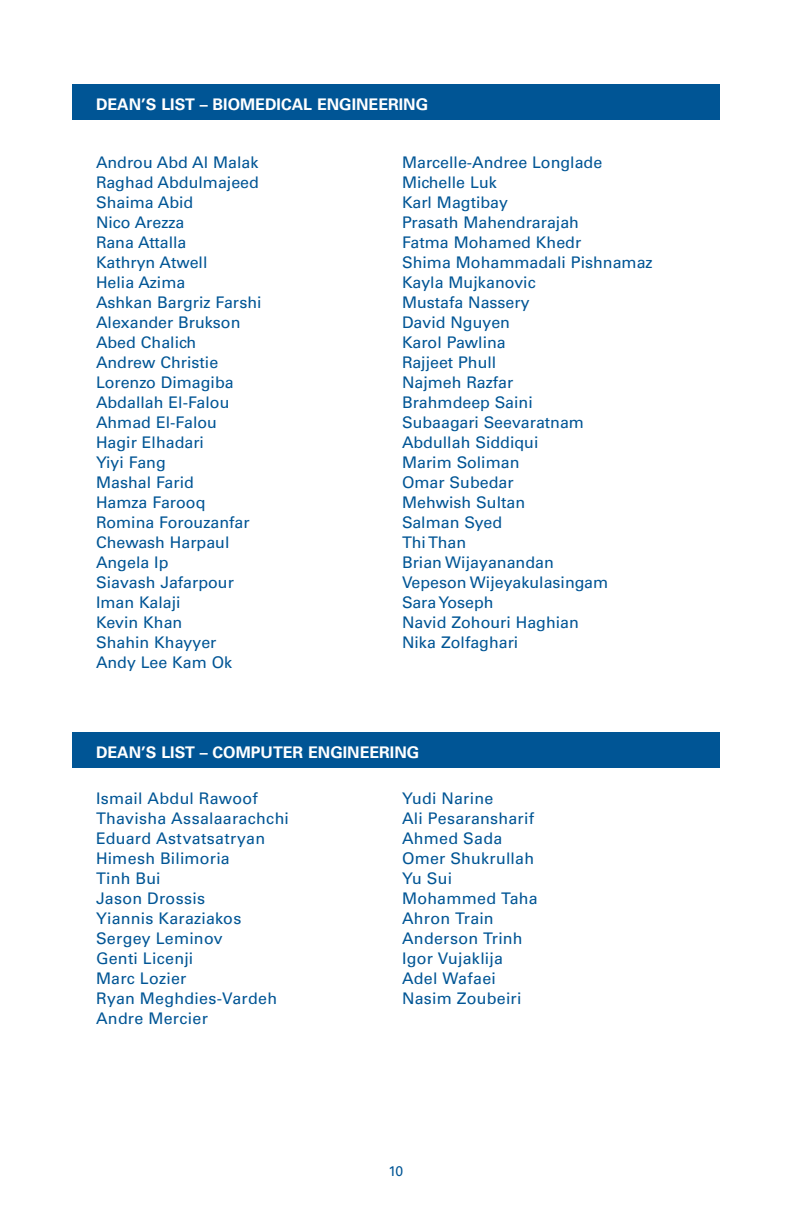
<style>
.page{position:relative;width:792px;height:1224px;background:#fff}
.page>*{position:absolute;margin:0;border:0;box-sizing:border-box;transform-origin:0 0}
.text_arch{font:16px "Univers LT Std";color:#005595}
.text_arch-2{font:16px "Univers LT Std";letter-spacing:.02em;color:#005595}
.page_header{font:700 16px "Univers LT Std";color:#fff}
.t1{font:14px "Univers LT Std";color:#005595}
</style>
<div class="page">
<div style="left:72px;top:84px;width:648px;height:36px;background:#005595"></div>
<div style="left:72px;top:732px;width:648px;height:36px;background:#005595"></div>
<p class="page_header" style="left:96px;top:95px;width:334px">DEAN’S LIST – BIOMEDICAL ENGINEERING</p>
<p class="text_arch" style="left:96px;top:152px;width:164px">Androu Abd Al Malak</p>
<p class="text_arch" style="left:96px;top:172px;width:164px">Raghad Abdulmajeed</p>
<p class="text_arch" style="left:96px;top:192px;width:99px">Shaima Abid</p>
<p class="text_arch" style="left:96px;top:212px;width:90px">Nico Arezza</p>
<p class="text_arch" style="left:96px;top:232px;width:92px">Rana Attalla</p>
<p class="text_arch" style="left:96px;top:252px;width:113px">Kathryn Atwell</p>
<p class="text_arch" style="left:96px;top:272px;width:91px">Helia Azima</p>
<p class="text_arch" style="left:96px;top:292px;width:167px">Ashkan Bargriz Farshi</p>
<p class="text_arch" style="left:96px;top:312px;width:146px">Alexander Brukson</p>
<p class="text_arch" style="left:96px;top:332px;width:102px">Abed Chalich</p>
<p class="text_arch" style="left:96px;top:352px;width:124px">Andrew Christie</p>
<p class="text_arch" style="left:96px;top:372px;width:139px">Lorenzo Dimagiba</p>
<p class="text_arch" style="left:96px;top:392px;width:135px">Abdallah El-Falou</p>
<p class="text_arch" style="left:96px;top:412px;width:123px">Ahmad El-Falou</p>
<p class="text_arch" style="left:96px;top:432px;width:110px">Hagir Elhadari</p>
<p class="text_arch" style="left:96px;top:452px;width:71px">Yiyi Fang</p>
<p class="text_arch" style="left:96px;top:472px;width:99px">Mashal Farid</p>
<p class="text_arch" style="left:96px;top:492px;width:111px">Hamza Farooq</p>
<p class="text_arch" style="left:96px;top:512px;width:155px">Romina Forouzanfar</p>
<p class="text_arch" style="left:96px;top:532px;width:135px">Chewash Harpaul</p>
<p class="text_arch" style="left:96px;top:552px;width:74px">Angela Ip</p>
<p class="text_arch" style="left:96px;top:572px;width:139px">Siavash Jafarpour</p>
<p class="text_arch" style="left:96px;top:592px;width:86px">Iman Kalaji</p>
<p class="text_arch" style="left:96px;top:612px;width:88px">Kevin Khan</p>
<p class="text_arch" style="left:96px;top:632px;width:122px">Shahin Khayyer</p>
<p class="text_arch" style="left:96px;top:652px;width:138px">Andy Lee Kam Ok</p>
<p class="text_arch" style="left:402px;top:152px;width:202px">Marcelle-Andree Longlade</p>
<p class="text_arch" style="left:402px;top:172px;width:96px">Michelle Luk</p>
<p class="text_arch" style="left:402px;top:192px;width:108px">Karl Magtibay</p>
<p class="text_arch" style="left:402px;top:212px;width:179px">Prasath Mahendrarajah</p>
<p class="text_arch" style="left:402px;top:232px;width:181px">Fatma Mohamed Khedr</p>
<p class="text_arch" style="left:402px;top:252px;width:252px">Shima Mohammadali Pishnamaz</p>
<p class="text_arch" style="left:402px;top:272px;width:135px">Kayla Mujkanovic</p>
<p class="text_arch" style="left:402px;top:292px;width:129px">Mustafa Nassery</p>
<p class="text_arch" style="left:402px;top:312px;width:110px">David Nguyen</p>
<p class="text_arch" style="left:402px;top:332px;width:105px">Karol Pawlina</p>
<p class="text_arch" style="left:402px;top:352px;width:96px">Rajjeet Phull</p>
<p class="text_arch" style="left:402px;top:372px;width:113px">Najmeh Razfar</p>
<p class="text_arch" style="left:402px;top:392px;width:132px">Brahmdeep Saini</p>
<p class="text_arch" style="left:402px;top:412px;width:184px">Subaagari Seevaratnam</p>
<p class="text_arch" style="left:402px;top:432px;width:138px">Abdullah Siddiqui</p>
<p class="text_arch" style="left:402px;top:452px;width:119px">Marim Soliman</p>
<p class="text_arch" style="left:402px;top:472px;width:113px">Omar Subedar</p>
<p class="text_arch" style="left:402px;top:492px;width:125px">Mehwish Sultan</p>
<p class="text_arch" style="left:402px;top:512px;width:102px">Salman Syed</p>
<p class="text_arch" style="left:402px;top:532px;width:66px">Thi Than</p>
<p class="text_arch" style="left:402px;top:552px;width:153px">Brian Wijayanandan</p>
<p class="text_arch" style="left:402px;top:572px;width:208px">Vepeson Wijeyakulasingam</p>
<p class="text_arch" style="left:402px;top:592px;width:93px">Sara Yoseph</p>
<p class="text_arch" style="left:402px;top:612px;width:178px">Navid Zohouri Haghian</p>
<p class="text_arch" style="left:402px;top:632px;width:118px">Nika Zolfaghari</p>
<p class="page_header" style="left:96px;top:743px;width:325px">DEAN’S LIST – COMPUTER ENGINEERING</p>
<p class="text_arch" style="left:96px;top:788px;width:163px">Ismail Abdul Rawoof</p>
<p class="text_arch-2" style="left:96px;top:808px;width:195px">Thavisha Assalaarachchi</p>
<p class="text_arch-2" style="left:96px;top:828px;width:171px">Eduard Astvatsatryan</p>
<p class="text_arch" style="left:96px;top:848px;width:135px">Himesh Bilimoria</p>
<p class="text_arch" style="left:96px;top:868px;width:66px">Tinh Bui</p>
<p class="text_arch-2" style="left:96px;top:888px;width:111px">Jason Drossis</p>
<p class="text_arch" style="left:96px;top:908px;width:147px">Yiannis Karaziakos</p>
<p class="text_arch" style="left:96px;top:928px;width:128px">Sergey Leminov</p>
<p class="text_arch" style="left:96px;top:948px;width:99px">Genti Licenji</p>
<p class="text_arch" style="left:96px;top:968px;width:92px">Marc Lozier</p>
<p class="text_arch" style="left:96px;top:988px;width:183px">Ryan Meghdies-Vardeh</p>
<p class="text_arch-2" style="left:96px;top:1008px;width:113px">Andre Mercier</p>
<p class="text_arch" style="left:402px;top:788px;width:93px">Yudi Narine</p>
<p class="text_arch-2" style="left:402px;top:808px;width:134px">Ali Pesaransharif</p>
<p class="text_arch-2" style="left:402px;top:828px;width:102px">Ahmed Sada</p>
<p class="text_arch" style="left:402px;top:848px;width:134px">Omer Shukrullah</p>
<p class="text_arch" style="left:402px;top:868px;width:52px">Yu Sui</p>
<p class="text_arch" style="left:402px;top:888px;width:137px">Mohammed Taha</p>
<p class="text_arch" style="left:402px;top:908px;width:93px">Ahron Train</p>
<p class="text_arch" style="left:402px;top:928px;width:122px">Anderson Trinh</p>
<p class="text_arch" style="left:402px;top:948px;width:102px">Igor Vujaklija</p>
<p class="text_arch-2" style="left:402px;top:968px;width:95px">Adel Wafaei</p>
<p class="text_arch" style="left:402px;top:988px;width:121px">Nasim Zoubeiri</p>
<p class="t1" style="left:389px;top:1163px;width:16px">10</p>
</div>
